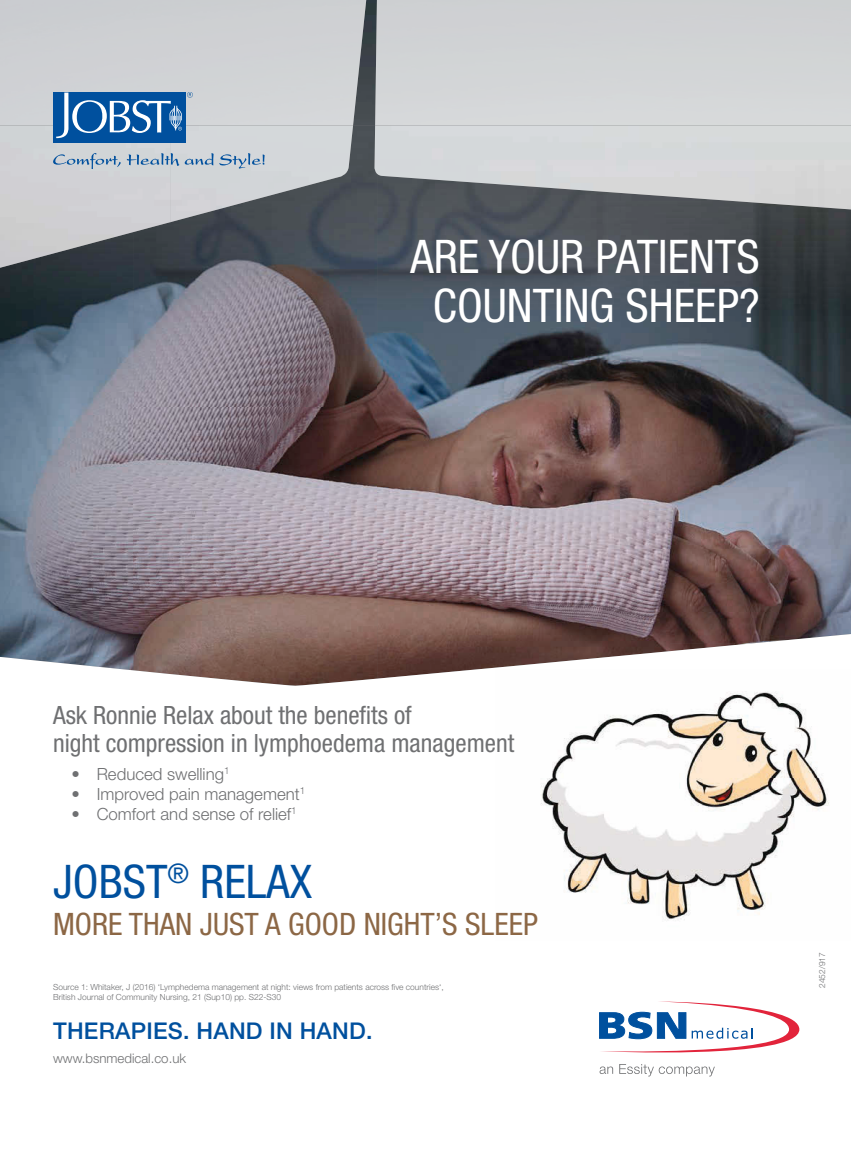
<style>
.page{position:relative;width:851px;height:1157px;background:#fff}
.page>*{position:absolute;margin:0;border:0;box-sizing:border-box;transform-origin:0 0}
.t1{font:condensed 46.35px/49.5px "Helvetica Neue LT Std";color:#fff;text-align:center}
.t2{font:condensed 46.35px "Helvetica Neue LT Std";color:#00509e}
.t3{font:condensed 30.9px "Helvetica Neue LT Std";color:#8c6745}
.t4{font:condensed 25.2px/28px "Helvetica Neue LT Std";color:#6f7072}
.t5{font:500 23.1px "Helvetica Neue LT Std";letter-spacing:.01em;color:#00509e}
.t6{font:300 16.8px "Helvetica Neue LT Std";color:#6f7072}
.t7{font:300 13.2px "Helvetica Neue LT Std";color:#6f7072}
.t8{font:300 8.4px/10.1px "Helvetica Neue LT Std";color:#6f7072}
</style>
<div class="page">
<img style="left:367px;top:0;width:7px;height:125px">
<img style="left:0;top:271px;width:36px;height:347px">
<img style="left:329px;top:125px;width:48px;height:493px">
<img style="left:134px;top:222px;width:195px;height:396px">
<img style="left:377px;top:210px;width:244px;height:339px">
<img style="left:621px;top:210px;width:229px;height:339px">
<img style="left:36px;top:271px;width:98px;height:347px">
<img style="left:377px;top:549px;width:292px;height:69px">
<img style="left:669px;top:549px;width:181px;height:69px">
<img style="left:374px;top:0;width:476px;height:210px">
<div style="left:0;top:0;width:367px;height:125px;background:#cfd0d3"></div>
<img style="left:0;top:125px;width:170px;height:146px">
<img style="left:170px;top:125px;width:183px;height:97px">
<svg style="left:0;top:618px;width:850px;height:68px"></svg>
<img style="left:495px;top:669px;width:355px;height:251px">
<svg style="left:599px;top:1001px;width:200px;height:75px"></svg>
<div style="left:53px;top:93px;width:132px;height:50px;background:#00509e"></div>
<svg style="left:56px;top:92px;width:137px;height:46px"></svg>
<svg style="left:53px;top:153px;width:68px;height:16px"></svg>
<svg style="left:127px;top:153px;width:52px;height:13px"></svg>
<svg style="left:185px;top:153px;width:28px;height:12px"></svg>
<svg style="left:219px;top:153px;width:45px;height:16px"></svg>
<h1 class="t1" style="left:410px;top:231px;width:350px">ARE YOUR PATIENTS<br>COUNTING SHEEP?</h1>
<h3 class="t4" style="left:53px;top:700px;width:462px">Ask Ronnie Relax about the benefits of<br>night compression in lymphoedema management</h3>
<h3 class="t6" style="left:72px;top:763px;width:159px">• Reduced swelling<sup>1</sup></h3>
<h3 class="t6" style="left:72px;top:783px;width:235px">• Improved pain management<sup>1</sup></h3>
<h3 class="t6" style="left:72px;top:803px;width:227px">• Comfort and sense of relief<sup>1</sup></h3>
<h1 class="t2" style="left:53px;top:855px;width:260px">JOBST<sup>®</sup> RELAX</h1>
<h2 class="t3" style="left:53px;top:906px;width:486px">MORE THAN JUST A GOOD NIGHT’S SLEEP</h2>
<p class="t8" style="left:53px;top:982px;width:392px">Source 1: Whitaker, J (2016) ‘Lymphedema management at night: views from patients across five countries‘,<br>British Journal of Community Nursing, 21 (Sup10) pp. S22-S30</p>
<h3 class="t5" style="left:53px;top:1016px;width:321px">THERAPIES. HAND IN HAND.</h3>
<h3 class="t7" style="left:53px;top:1050px;width:134px">www.bsnmedical.co.uk</h3>
<p class="t8" style="left:816px;top:987px;width:37px;rotate:-90deg">2452/917</p>
</div>
